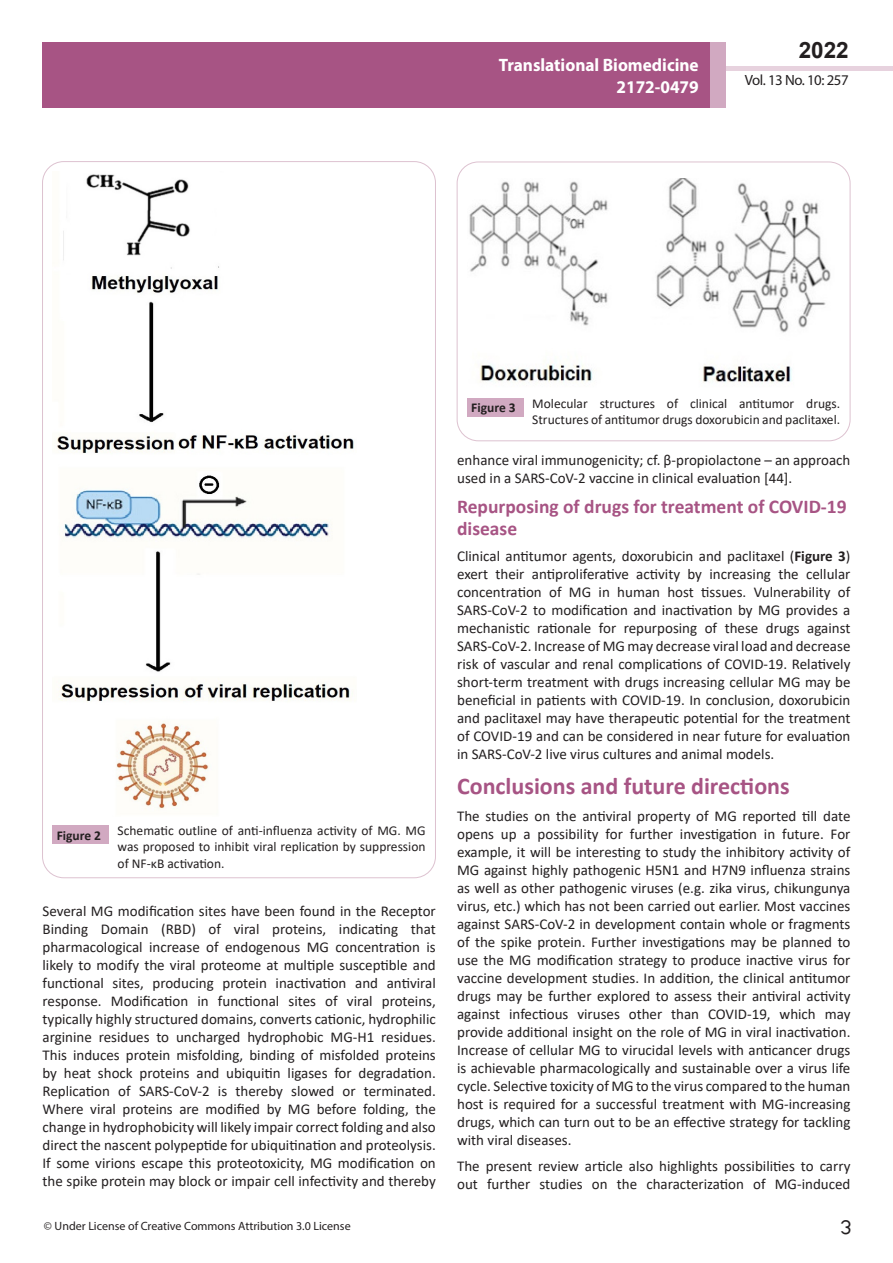
<style>
.page{position:relative;width:893px;height:1263px;background:#fff}
.page>*{position:absolute;margin:0;border:0;box-sizing:border-box;transform-origin:0 0}
.t1{font:25.5px "Tunga";color:#231f20}
.sub-side{font:700 24px "Calibri";color:#a75484}
.t2{font:700 22.5px "Arial";color:#231f20}
.sub-side-2{font:700 19.5px/21.5px "Calibri";color:#a75484}
.t3{font:700 18px/21.6px "Myriad Pro";color:#fff;text-align:right;scale:.96 1}
.body_text{font:15px/18px "Calibri";color:#231f20;text-align:justify}
.t4{font:14.85px "Myriad Pro";letter-spacing:-.03em;color:#231f20}
.t5{font:13.5px/16.2px "Calibri";color:#231f20;text-align:justify}
.t6{font:700 13.5px "Calibri";color:#231f20}
.t7{font:12px "Myriad Pro";color:#231f20}
.s1{font-weight:700}
</style>
<div class="page">
<div style="left:722px;top:66px;width:171px;height:5px;background:#e7d2de"></div>
<div style="left:43px;top:42px;width:682px;height:66px;background:#a75484"></div>
<div style="left:710px;top:42px;width:15px;height:66px;background:#d1a9c1"></div>
<div style="left:52px;top:825px;width:57px;height:19px;background:#d1a9c1"></div>
<img style="left:57px;top:174px;width:297px;height:636px">
<div style="left:457px;top:162px;width:393px;height:279px;border:1px solid #ddc2d0;border-radius:21px"></div>
<div style="left:467px;top:398px;width:57px;height:18px;background:#d1a9c1"></div>
<img style="left:469px;top:179px;width:362px;height:204px">
<p class="t3" style="left:499px;top:54px;width:210px">Translational Biomedicine<br>2172-0479</p>
<h3 class="t2" style="left:799px;top:35px;width:52px">2022</h3>
<p class="t4" style="left:745px;top:71px;width:105px">Vol. 13 No. 10: 257</p>
<p class="t6" style="left:57px;top:825px;width:46px">Figure 2</p>
<p class="t5" style="left:118px;top:822px;width:309px">Schematic outline of anti-influenza activity of MG. MG was proposed to inhibit viral replication by suppression of NF-κB activation.</p>
<p class="body_text" style="left:43px;top:902px;width:395px">Several MG modification sites have been found in the Receptor Binding Domain (RBD) of viral proteins, indicating that pharmacological increase of endogenous MG concentration is likely to modify the viral proteome at multiple susceptible and functional sites, producing protein inactivation and antiviral response. Modification in functional sites of viral proteins, typically highly structured domains, converts cationic, hydrophilic arginine residues to uncharged hydrophobic MG-H1 residues.<br>This induces protein misfolding, binding of misfolded proteins by heat shock proteins and ubiquitin ligases for degradation.<br>Replication of SARS-CoV-2 is thereby slowed or terminated.<br>Where viral proteins are modified by MG before folding, the change in hydrophobicity will likely impair correct folding and also direct the nascent polypeptide for ubiquitination and proteolysis.<br>If some virions escape this proteotoxicity, MG modification on the spike protein may block or impair cell infectivity and thereby</p>
<p class="t7" style="left:44px;top:1218px;width:308px">© Under License of Creative Commons Attribution 3.0 License</p>
<p class="t6" style="left:471px;top:398px;width:46px">Figure 3</p>
<p class="t5" style="left:532px;top:395px;width:309px">Molecular structures of clinical antitumor drugs.<br>Structures of antitumor drugs doxorubicin and paclitaxel.</p>
<p class="body_text" style="left:457px;top:451px;width:395px">enhance viral immunogenicity; cf. β-propiolactone – an approach used in a SARS-CoV-2 vaccine in clinical evaluation [44].</p>
<p class="sub-side-2" style="left:457px;top:496px;width:391px">Repurposing of drugs for treatment of COVID-19 disease</p>
<p class="body_text" style="left:457px;top:547px;width:395px">Clinical antitumor agents, doxorubicin and paclitaxel (<span class="s1">Figure 3</span>) exert their antiproliferative activity by increasing the cellular concentration of MG in human host tissues. Vulnerability of SARS-CoV-2 to modification and inactivation by MG provides a mechanistic rationale for repurposing of these drugs against SARS-CoV-2. Increase of MG may decrease viral load and decrease risk of vascular and renal complications of COVID-19. Relatively short-term treatment with drugs increasing cellular MG may be beneficial in patients with COVID-19. In conclusion, doxorubicin and paclitaxel may have therapeutic potential for the treatment of COVID-19 and can be considered in near future for evaluation in SARS-CoV-2 live virus cultures and animal models.</p>
<p class="sub-side" style="left:457px;top:769px;width:334px">Conclusions and future directions</p>
<p class="body_text" style="left:457px;top:806px;width:395px">The studies on the antiviral property of MG reported till date opens up a possibility for further investigation in future. For example, it will be interesting to study the inhibitory activity of MG against highly pathogenic H5N1 and H7N9 influenza strains as well as other pathogenic viruses (e.g. zika virus, chikungunya virus, etc.) which has not been carried out earlier. Most vaccines against SARS-CoV-2 in development contain whole or fragments of the spike protein. Further investigations may be planned to use the MG modification strategy to produce inactive virus for vaccine development studies. In addition, the clinical antitumor drugs may be further explored to assess their antiviral activity against infectious viruses other than COVID-19, which may provide additional insight on the role of MG in viral inactivation.<br>Increase of cellular MG to virucidal levels with anticancer drugs is achievable pharmacologically and sustainable over a virus life cycle. Selective toxicity of MG to the virus compared to the human host is required for a successful treatment with MG-increasing drugs, which can turn out to be an effective strategy for tackling with viral diseases.</p>
<p class="body_text" style="left:457px;top:1157px;width:395px">The present review article also highlights possibilities to carry out further studies on the characterization of MG-induced</p>
<h1 class="t1" style="left:840px;top:1210px;width:13px">3</h1>
</div>
